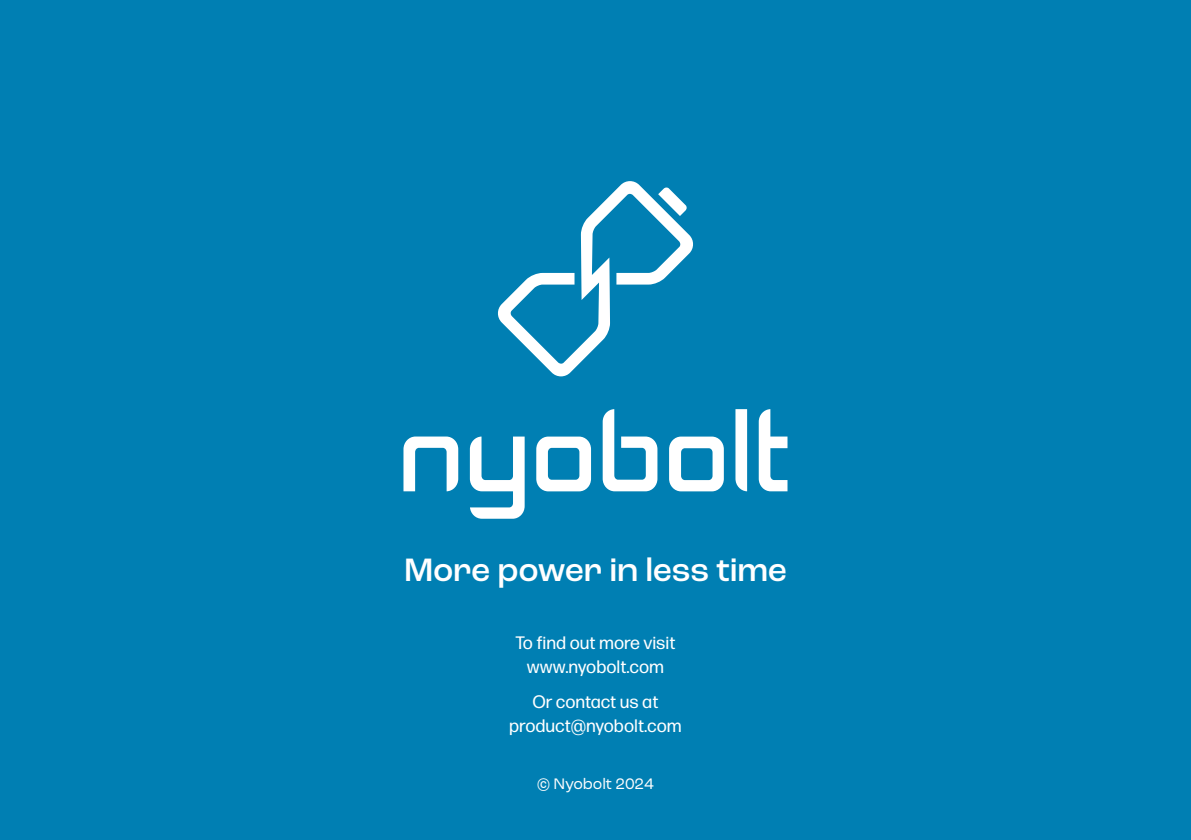
<style>
.page{position:relative;width:1191px;height:840px;background:#fff}
.page>*{position:absolute;margin:0;border:0;box-sizing:border-box;transform-origin:0 0}
.t1{font:500 34px "Roc Grotesk";letter-spacing:-.01em;color:#fff}
.t2{font:18px/24px "Forma DJR Micro";color:#fff;text-align:center}
.t3{font:16px "Roc Grotesk";letter-spacing:-.01em;color:#fff}
</style>
<div class="page">
<div style="left:0;top:0;width:1191px;height:839px;background:#007fb3"></div>
<svg style="left:735px;top:409px;width:12px;height:82px"></svg>
<svg style="left:758px;top:409px;width:29px;height:82px"></svg>
<svg style="left:602px;top:409px;width:55px;height:82px"></svg>
<svg style="left:669px;top:436px;width:55px;height:55px"></svg>
<svg style="left:536px;top:436px;width:55px;height:55px"></svg>
<svg style="left:403px;top:436px;width:55px;height:55px"></svg>
<svg style="left:470px;top:436px;width:54px;height:82px"></svg>
<svg style="left:498px;top:181px;width:195px;height:195px"></svg>
<p class="t1" style="left:404px;top:548px;width:384px">More power in less time</p>
<p class="t2" style="left:515px;top:629px;width:161px">To find out more visit www.nyobolt.com</p>
<p class="t2" style="left:509px;top:689px;width:174px">Or contact us at product@nyobolt.com</p>
<p class="t3" style="left:537px;top:773px;width:118px">© Nyobolt 2024</p>
</div>
